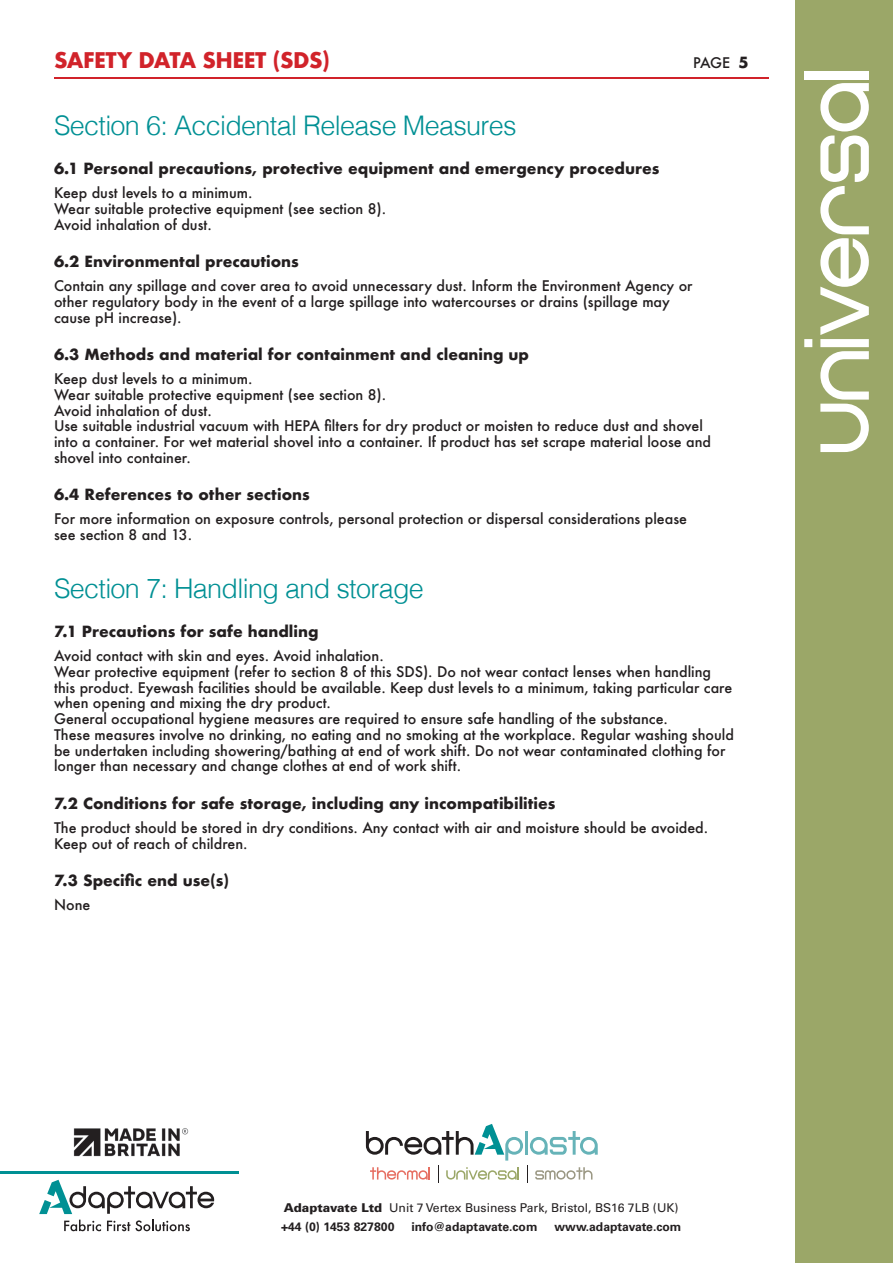
<style>
.page{position:relative;width:893px;height:1263px;background:#fff}
.page>*{position:absolute;margin:0;border:0;box-sizing:border-box;transform-origin:0 0}
.Section{font:300 27px "Helvetica";letter-spacing:-.025em;color:#009094}
.t1{font:700 21px "Futura";letter-spacing:-.025em;color:#d1232a}
.X-Head{font:700 15px "Futura";color:#231f20}
.Body_Text{font:500 14.25px/15.8px "Futura";color:#231f20}
.Body_Text_First_line{font:500 14.25px "Futura";color:#231f20}
.t2{font:12.15px/18.9px "Univers LT Std";color:#231f20}
.t3{font:700 12.15px "Univers LT Std";color:#231f20}
.s1{font-weight:900}
.s2{font-weight:700}
</style>
<div class="page">
<div style="left:796px;top:0;width:97px;height:1263px;background:#9ba768"></div>
<svg style="left:804px;top:83px;width:65px;height:369px"></svg>
<div style="left:804px;top:71px;width:65px;height:8px;background:#fff"></div>
<svg style="left:366px;top:1124px;width:232px;height:59px"></svg>
<hr style="left:54px;top:77px;width:714px;height:1px;background:#d1232a">
<hr style="left:0;top:1171px;width:238px;height:2px;background:#009094">
<svg style="left:39px;top:1180px;width:175px;height:51px"></svg>
<img style="left:73px;top:1128px;width:116px;height:29px">
<p class="t1" style="left:54px;top:45px;width:278px">SAFETY DATA SHEET (SDS)</p>
<p class="Section" style="left:54px;top:103px;width:464px">Section 6: Accidental Release Measures</p>
<p class="Body_Text" style="left:693px;top:55px;width:39px">PAGE</p>
<p class="X-Head" style="left:739px;top:52px;width:12px">5</p>
<p class="X-Head" style="left:54px;top:158px;width:607px">6.1 Personal precautions, protective equipment and emergency procedures</p>
<p class="Body_Text_First_line" style="left:54px;top:183px;width:200px">Keep dust levels to a minimum.</p>
<p class="Body_Text" style="left:54px;top:200px;width:334px">Wear suitable protective equipment (see section 8).</p>
<p class="Body_Text" style="left:54px;top:216px;width:159px">Avoid inhalation of dust.</p>
<p class="X-Head" style="left:54px;top:251px;width:246px">6.2 Environmental precautions</p>
<p class="Body_Text_First_line" style="left:54px;top:276px;width:640px">Contain any spillage and cover area to avoid unnecessary dust. Inform the Environment Agency or</p>
<p class="Body_Text" style="left:54px;top:293px;width:617px">other regulatory body in the event of a large spillage into watercourses or drains (spillage may cause pH increase).</p>
<p class="X-Head" style="left:54px;top:344px;width:477px">6.3 Methods and material for containment and cleaning up</p>
<p class="Body_Text_First_line" style="left:54px;top:369px;width:200px">Keep dust levels to a minimum.</p>
<p class="Body_Text" style="left:54px;top:386px;width:334px">Wear suitable protective equipment (see section 8).</p>
<p class="Body_Text" style="left:54px;top:402px;width:159px">Avoid inhalation of dust.</p>
<p class="Body_Text" style="left:54px;top:418px;width:658px">Use suitable industrial vacuum with HEPA filters for dry product or moisten to reduce dust and shovel into a container. For wet material shovel into a container. If product has set scrape material loose and shovel into container.</p>
<p class="X-Head" style="left:54px;top:484px;width:257px">6.4 References to other sections</p>
<p class="Body_Text_First_line" style="left:54px;top:509px;width:634px">For more information on exposure controls, personal protection or dispersal considerations please</p>
<p class="Body_Text" style="left:54px;top:527px;width:140px">see section 8 and 13.</p>
<p class="Section" style="left:54px;top:566px;width:371px">Section 7: Handling and storage</p>
<p class="X-Head" style="left:54px;top:621px;width:266px">7.1 Precautions for safe handling</p>
<p class="Body_Text_First_line" style="left:54px;top:646px;width:331px">Avoid contact with skin and eyes. Avoid inhalation.</p>
<p class="Body_Text" style="left:54px;top:664px;width:680px">Wear protective equipment (refer to section 8 of this SDS). Do not wear contact lenses when handling this product. Eyewash facilities should be available. Keep dust levels to a minimum, taking particular care when opening and mixing the dry product.</p>
<p class="Body_Text" style="left:54px;top:711px;width:681px">General occupational hygiene measures are required to ensure safe handling of the substance.<br>These measures involve no drinking, no eating and no smoking at the workplace. Regular washing should be undertaken including showering/bathing at end of work shift. Do not wear contaminated clothing for longer than necessary and change clothes at end of work shift.</p>
<p class="X-Head" style="left:54px;top:792px;width:503px">7.2 Conditions for safe storage, including any incompatibilities</p>
<p class="Body_Text_First_line" style="left:54px;top:818px;width:656px">The product should be stored in dry conditions. Any contact with air and moisture should be avoided.</p>
<p class="Body_Text" style="left:54px;top:835px;width:195px">Keep out of reach of children.</p>
<p class="X-Head" style="left:54px;top:870px;width:177px">7.3 Specific end use(s)</p>
<p class="Body_Text_First_line" style="left:54px;top:895px;width:38px">None</p>
<p class="t2" style="left:281px;top:1198px;width:399px"><span class="s1">Adaptavate Ltd</span> Unit 7 Vertex Business Park, Bristol, BS16 7LB (UK) <span class="s2">+44 (0) 1453 827800</span></p>
<p class="t3" style="left:411px;top:1219px;width:128px">info@adaptavate.com</p>
<p class="t3" style="left:554px;top:1219px;width:129px">www.adaptavate.com</p>
</div>
